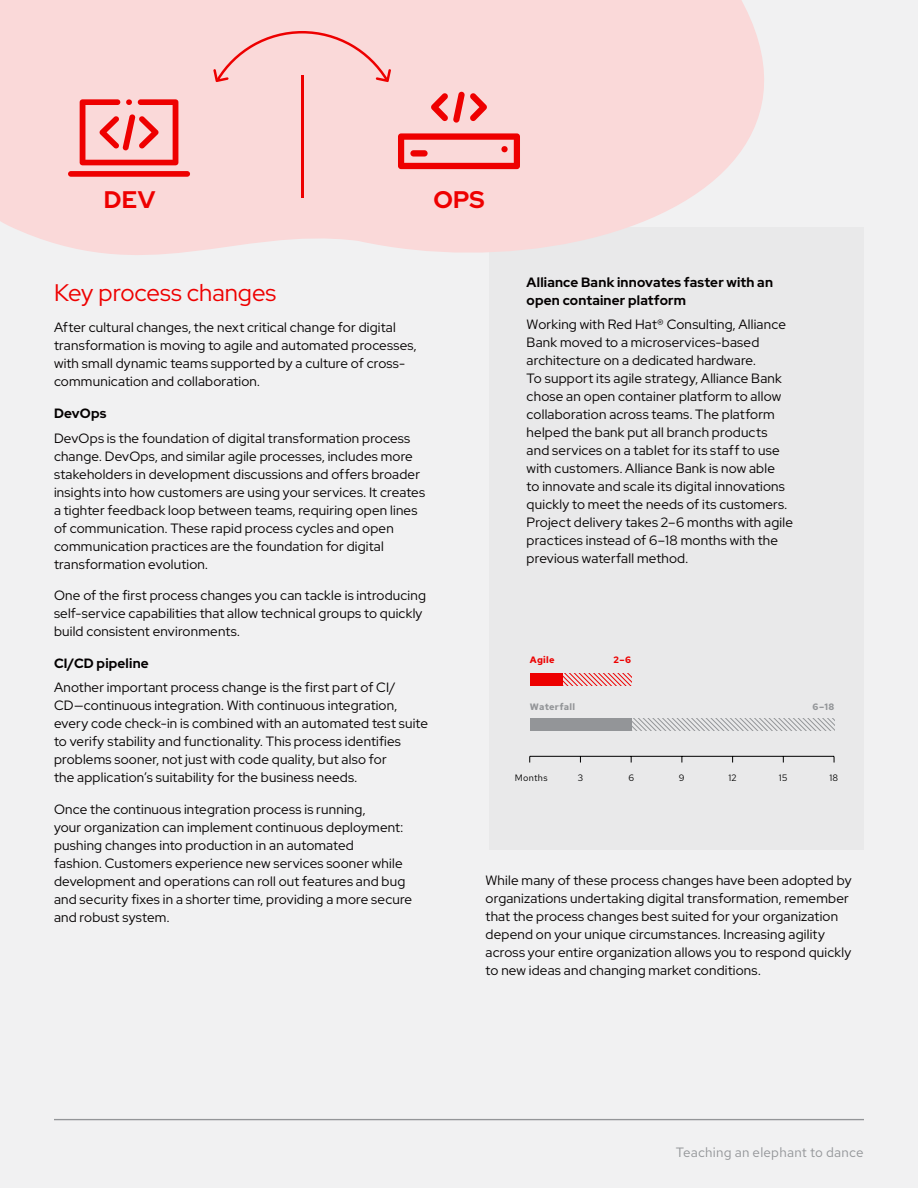
<style>
.page{position:relative;width:918px;height:1188px;background:#f1f1f2}
.page>*{position:absolute;margin:0;border:0;box-sizing:border-box;transform-origin:0 0}
.t1{font:24px "Red Hat Display";color:#e00}
.t2{font:700 24px "Red Hat Display";letter-spacing:.01em;color:#e00}
.t3{font:13.5px/18px "Red Hat Display";letter-spacing:.015em;color:#030000}
.t4{font:700 13.5px/18px "Red Hat Display";letter-spacing:.015em;color:#030000}
.t5{font:13.5px "Red Hat Text";letter-spacing:.015em;color:#939598}
.t6{font:9.3px "Red Hat Text";letter-spacing:.03em;color:#000}
.t7{font:700 9.3px "Red Hat Text";letter-spacing:.03em;color:#939598}
.t8{font:700 9.3px "Red Hat Text";letter-spacing:.03em;color:#ed0000}
</style>
<div class="page">
<div style="left:489px;top:227px;width:375px;height:622px;background:#e9e9ea"></div>
<svg style="left:0;top:0;width:764px;height:255px;background:#f8dada"></svg>
<hr style="left:301px;top:76px;width:2px;height:122px;background:#ed0000">
<svg style="left:213px;top:31px;width:178px;height:51px;background:#f9c9c9"></svg>
<hr style="left:54px;top:1119px;width:810px;height:1px;background:#939598">
<svg style="left:631px;top:718px;width:203px;height:12px"></svg>
<svg style="left:562px;top:673px;width:69px;height:13px"></svg>
<hr style="left:530px;top:756px;width:304px;height:1px;background:#000">
<div style="left:530px;top:673px;width:32px;height:13px;background:#ed0000"></div>
<div style="left:530px;top:718px;width:101px;height:12px;background:#939598"></div>
<div style="left:68px;top:171px;width:122px;height:6px;background:#e00;border-radius:3px"></div>
<svg style="left:80px;top:99px;width:98px;height:66px;background:#f58c8c"></svg>
<svg style="left:398px;top:133px;width:122px;height:36px;background:#f47b7b"></svg>
<div style="left:410px;top:150px;width:18px;height:7px;background:#e00;border-radius:3px"></div>
<svg style="left:431px;top:91px;width:56px;height:32px;background:#f58d8d"></svg>
<h1 class="t2" style="left:104px;top:184px;width:53px">DEV</h1>
<h1 class="t2" style="left:433px;top:184px;width:53px">OPS</h1>
<h1 class="t1" style="left:54px;top:277px;width:224px">Key process changes</h1>
<p class="t3" style="left:54px;top:318px;width:364px">After cultural changes, the next critical change for digital transformation is moving to agile and automated processes, with small dynamic teams supported by a culture of cross&shy;communication and collaboration.</p>
<p class="t4" style="left:54px;top:404px;width:54px">DevOps</p>
<p class="t3" style="left:54px;top:429px;width:373px">DevOps is the foundation of digital transformation process change. DevOps, and similar agile processes, includes more stakeholders in development discussions and offers broader insights into how customers are using your services. It creates a tighter feedback loop between teams, requiring open lines of communication. These rapid process cycles and open communication practices are the foundation for digital transformation evolution.</p>
<p class="t3" style="left:54px;top:586px;width:374px">One of the first process changes you can tackle is introducing self-service capabilities that allow technical groups to quickly build consistent environments.</p>
<p class="t4" style="left:54px;top:654px;width:96px">CI/CD pipeline</p>
<p class="t3" style="left:54px;top:678px;width:376px">Another important process change is the first part of CI/ CD—continuous integration. With continuous integration, every code check-in is combined with an automated test suite to verify stability and functionality. This process identifies problems sooner, not just with code quality, but also for<br>the application’s suitability for the business needs.</p>
<p class="t3" style="left:54px;top:800px;width:360px">Once the continuous integration process is running,<br>your organization can implement continuous deployment: pushing changes into production in an automated<br>fashion. Customers experience new services sooner while development and operations can roll out features and bug and security fixes in a shorter time, providing a more secure and robust system.</p>
<p class="t4" style="left:527px;top:273px;width:248px">Alliance Bank innovates faster with an open container platform</p>
<p class="t3" style="left:527px;top:315px;width:268px">Working with Red Hat® Consulting, Alliance Bank moved to a microservices-based architecture on a dedicated hardware.<br>To support its agile strategy, Alliance Bank chose an open container platform to allow collaboration across teams. The platform helped the bank put all branch products and services on a tablet for its staff to use with customers. Alliance Bank is now able<br>to innovate and scale its digital innovations quickly to meet the needs of its customers.<br>Project delivery takes 2–6 months with agile practices instead of 6–18 months with the previous waterfall method.</p>
<p class="t8" style="left:530px;top:654px;width:26px">Agile</p>
<p class="t8" style="left:614px;top:654px;width:19px">2–6</p>
<p class="t7" style="left:530px;top:701px;width:47px">Waterfall</p>
<p class="t7" style="left:813px;top:701px;width:23px">6–18</p>
<p class="t6" style="left:515px;top:772px;width:34px">Months</p>
<p class="t6" style="left:578px;top:772px;width:7px">3</p>
<p class="t6" style="left:628px;top:772px;width:7px">6</p>
<p class="t6" style="left:679px;top:772px;width:7px">9</p>
<p class="t6" style="left:728px;top:772px;width:10px">12</p>
<p class="t6" style="left:779px;top:772px;width:10px">15</p>
<p class="t6" style="left:829px;top:772px;width:10px">18</p>
<p class="t3" style="left:486px;top:871px;width:367px">While many of these process changes have been adopted by organizations undertaking digital transformation, remember that the process changes best suited for your organization depend on your unique circumstances. Increasing agility across your entire organization allows you to respond quickly to new ideas and changing market conditions.</p>
<p class="t5" style="left:676px;top:1143px;width:189px">Teaching an elephant to dance</p>
</div>
